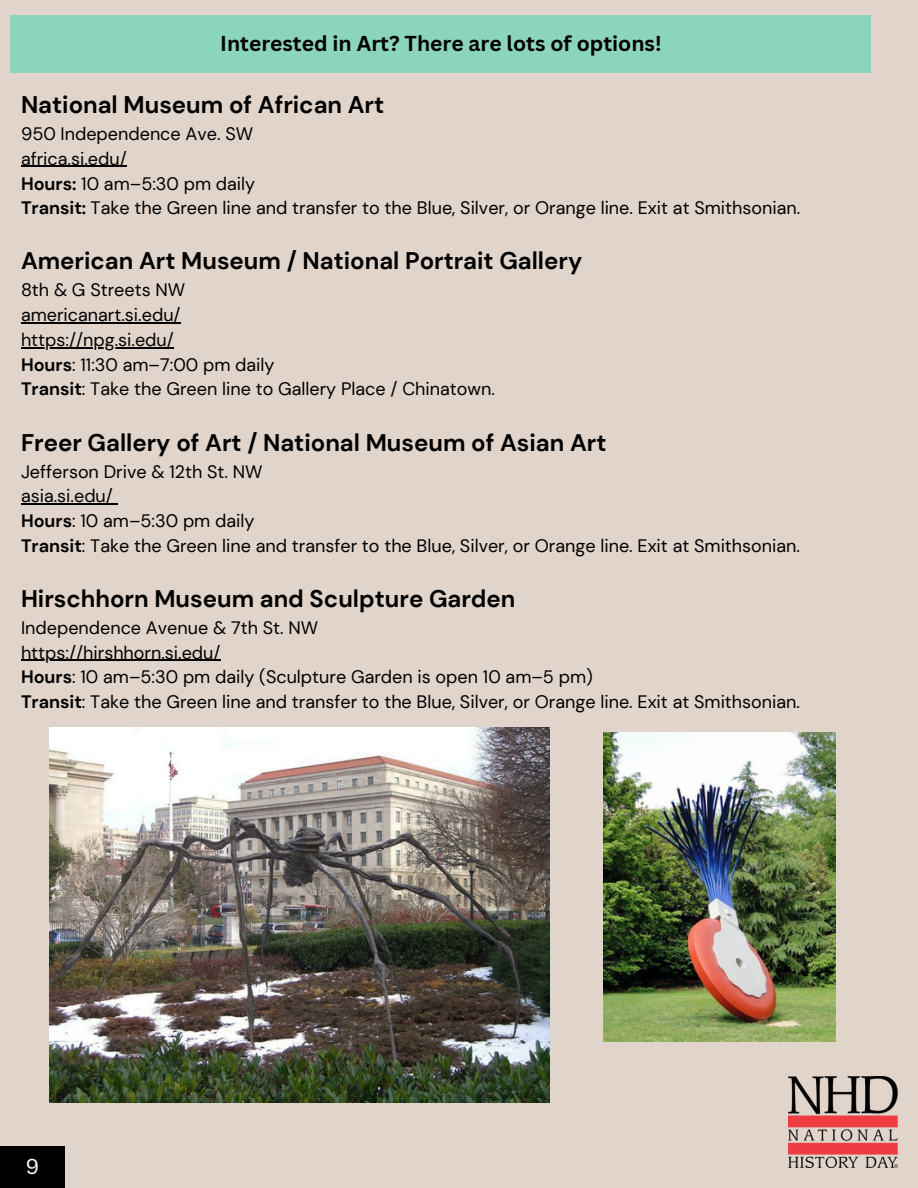
<style>
.page{position:relative;width:918px;height:1188px;background:#e1d4ca}
.page>*{position:absolute;margin:0;border:0;box-sizing:border-box;transform-origin:0 0}
.t1{font:700 24px "DM Sans";color:#000}
.t2{font:700 21px "Canva Sans";color:#000}
.t3{font:21px "Canva Sans";color:#fff}
.t4{font:18px "DM Sans";color:#000}
.s1{font-weight:700}
</style>
<div class="page">
<img style="left:788px;top:1076px;width:109px;height:91px">
<div style="left:11px;top:15px;width:860px;height:57px;background:#8bd4be"></div>
<hr style="left:21px;top:166px;width:106px;height:1px;background:#000">
<hr style="left:21px;top:322px;width:160px;height:1px;background:#000">
<hr style="left:21px;top:347px;width:153px;height:1px;background:#000">
<hr style="left:21px;top:503px;width:92px;height:2px;background:#000">
<hr style="left:21px;top:660px;width:200px;height:1px;background:#000">
<div style="left:0;top:1147px;width:65px;height:41px;background:#000"></div>
<img style="left:603px;top:733px;width:232px;height:308px">
<img style="left:50px;top:728px;width:499px;height:374px">
<p class="t2" style="left:220px;top:28px;width:443px">Interested in Art? There are lots of options!</p>
<p class="t1" style="left:21px;top:89px;width:365px">National Museum of African Art</p>
<p class="t4" style="left:21px;top:122px;width:234px">950 Independence Ave. SW</p>
<p class="t4" style="left:21px;top:147px;width:107px">africa.si.edu/</p>
<p class="t4" style="left:21px;top:172px;width:236px"><span class="s1">Hours:</span> 10 am–5:30 pm daily</p>
<p class="t4" style="left:21px;top:196px;width:781px"><span class="s1">Transit:</span> Take the Green line and transfer to the Blue, Silver, or Orange line. Exit at Smithsonian.</p>
<p class="t1" style="left:21px;top:246px;width:563px">American Art Museum / National Portrait Gallery</p>
<p class="t4" style="left:21px;top:279px;width:166px">8th &amp; G Streets NW</p>
<p class="t4" style="left:21px;top:303px;width:161px">americanart.si.edu/</p>
<p class="t4" style="left:21px;top:328px;width:154px">https://npg.si.edu/</p>
<p class="t4" style="left:21px;top:353px;width:255px"><span class="s1">Hours</span>: 11:30 am–7:00 pm daily</p>
<p class="t4" style="left:21px;top:378px;width:475px"><span class="s1">Transit</span>: Take the Green line to Gallery Place / Chinatown.</p>
<p class="t1" style="left:21px;top:427px;width:587px">Freer Gallery of Art / National Museum of Asian Art</p>
<p class="t4" style="left:21px;top:460px;width:243px">Jefferson Drive &amp; 12th St. NW</p>
<p class="t4" style="left:21px;top:484px;width:93px">asia.si.edu/</p>
<p class="t4" style="left:21px;top:509px;width:235px"><span class="s1">Hours</span>: 10 am–5:30 pm daily</p>
<p class="t4" style="left:21px;top:534px;width:781px"><span class="s1">Transit</span>: Take the Green line and transfer to the Blue, Silver, or Orange line. Exit at Smithsonian.</p>
<p class="t1" style="left:21px;top:583px;width:496px">Hirschhorn Museum and Sculpture Garden</p>
<p class="t4" style="left:21px;top:616px;width:299px">Independence Avenue &amp; 7th St. NW</p>
<p class="t4" style="left:21px;top:641px;width:201px">https://hirshhorn.si.edu/</p>
<p class="t4" style="left:21px;top:666px;width:573px"><span class="s1">Hours</span>: 10 am–5:30 pm daily (Sculpture Garden is open 10 am–5 pm)</p>
<p class="t4" style="left:21px;top:690px;width:781px"><span class="s1">Transit</span>: Take the Green line and transfer to the Blue, Silver, or Orange line. Exit at Smithsonian.</p>
<p class="t3" style="left:26px;top:1151px;width:15px">9</p>
</div>
